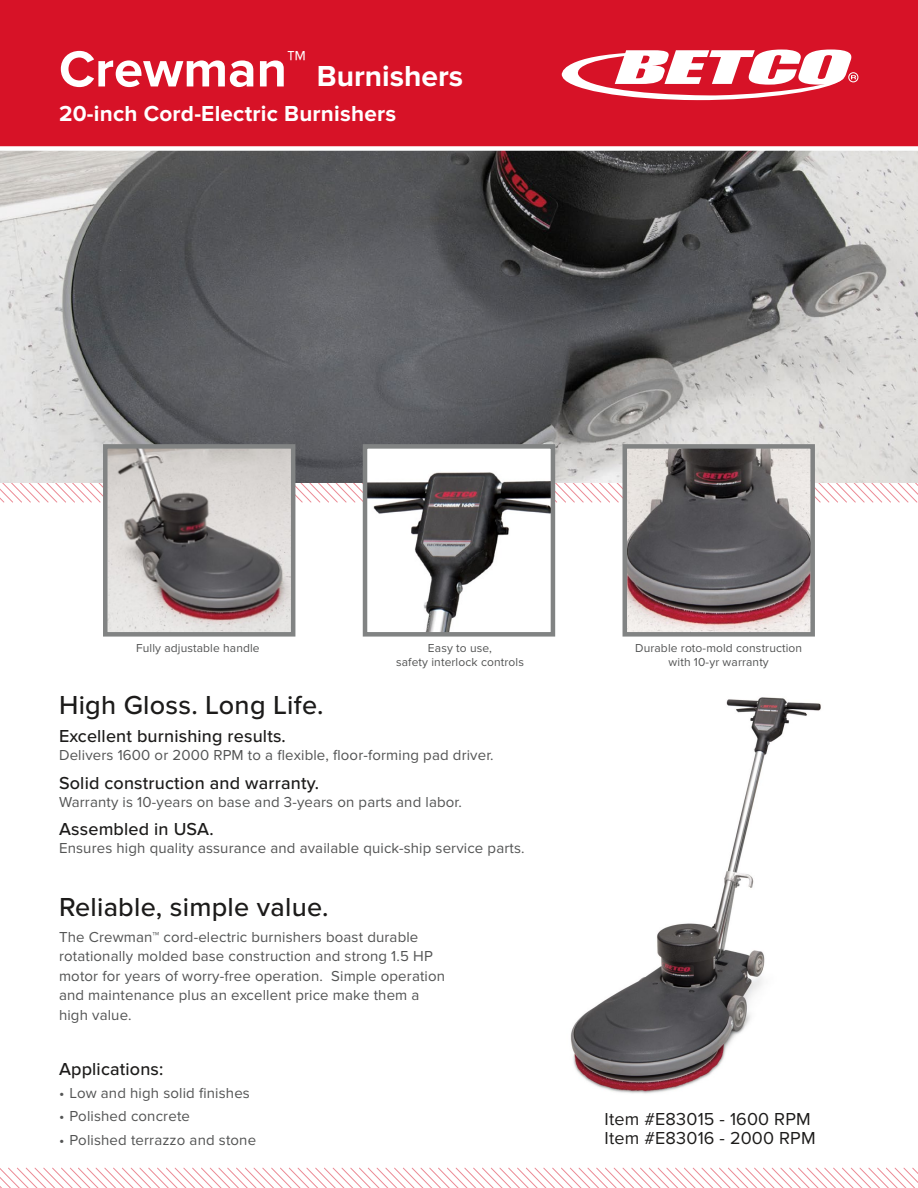
<style>
.page{position:relative;width:918px;height:1188px;background:#fff}
.page>*{position:absolute;margin:0;border:0;box-sizing:border-box;transform-origin:0 0}
.t1{font:700 30px "Proxima Nova";color:#fff}
.t2{font:500 27px "Proxima Nova";letter-spacing:.01em;color:#1c1b1a}
.t3{font:700 22.5px "Proxima Nova";letter-spacing:.01em;color:#fff}
.t4{font:500 18px "Proxima Nova";letter-spacing:.01em;color:#1c1b1a}
.t5{font:18px/19.5px "Proxima Nova";letter-spacing:.01em;color:#1c1b1a}
.t6{font:15px/19.5px "Proxima Nova";letter-spacing:.01em;color:#535454}
.t7{font:12px/13.5px "Proxima Nova";letter-spacing:.01em;color:#535454;text-align:center}
.s1{font-size:52.5px}
</style>
<div class="page">
<img style="left:570px;top:697px;width:251px;height:397px">
<svg style="left:0;top:482px;width:918px;height:21px"></svg>
<img style="left:0;top:151px;width:918px;height:331px">
<div style="left:0;top:0;width:918px;height:149px;background:#d71227"></div>
<svg style="left:0;top:1167px;width:918px;height:21px"></svg>
<div style="left:848px;top:72px;width:10px;height:10px;border:1px solid #fff;border-radius:50%"></div>
<svg style="left:561px;top:49px;width:295px;height:51px"></svg>
<img style="left:108px;top:449px;width:182px;height:183px">
<div style="left:103px;top:444px;width:192px;height:193px;border:4px solid #818383"></div>
<img style="left:368px;top:449px;width:182px;height:183px">
<div style="left:363px;top:444px;width:192px;height:193px;border:4px solid #818383"></div>
<img style="left:628px;top:449px;width:182px;height:183px">
<div style="left:623px;top:444px;width:192px;height:193px;border:4px solid #818383"></div>
<div style="left:0;top:146px;width:918px;height:5px;background:#fff"></div>
<h1 class="t1" style="left:59px;top:59px;width:406px"><span class="s1">Crewman</span><sup>™</sup> Burnishers</h1>
<h3 class="t3" style="left:59px;top:101px;width:339px">20-inch Cord-Electric Burnishers</h3>
<p class="t7" style="left:136px;top:641px;width:125px">Fully adjustable handle</p>
<p class="t7" style="left:396px;top:641px;width:129px">Easy to use,<br>safety interlock controls</p>
<p class="t7" style="left:635px;top:641px;width:169px">Durable roto-mold construction with 10-yr warranty</p>
<h2 class="t2" style="left:59px;top:689px;width:266px">High Gloss. Long Life.</h2>
<p class="t4" style="left:59px;top:726px;width:228px">Excellent burnishing results.</p>
<p class="t6" style="left:59px;top:746px;width:436px">Delivers 1600 or 2000 RPM to a flexible, floor-forming pad driver.</p>
<p class="t4" style="left:59px;top:772px;width:262px">Solid construction and warranty.</p>
<p class="t6" style="left:59px;top:792px;width:404px">Warranty is 10-years on base and 3-years on parts and labor.</p>
<p class="t4" style="left:59px;top:819px;width:156px">Assembled in USA.</p>
<p class="t6" style="left:59px;top:838px;width:467px">Ensures high quality assurance and available quick-ship service parts.</p>
<h2 class="t2" style="left:59px;top:891px;width:271px">Reliable, simple value.</h2>
<p class="t6" style="left:59px;top:927px;width:388px">The Crewman™ cord-electric burnishers boast durable rotationally molded base construction and strong 1.5 HP motor for years of worry-free operation. Simple operation and maintenance plus an excellent price make them a high value.</p>
<p class="t4" style="left:59px;top:1058px;width:106px">Applications:</p>
<p class="t6" style="left:59px;top:1084px;width:192px">• Low and high solid finishes</p>
<p class="t6" style="left:59px;top:1107px;width:132px">• Polished concrete</p>
<p class="t6" style="left:59px;top:1130px;width:199px">• Polished terrazzo and stone</p>
<p class="t5" style="left:605px;top:1110px;width:213px">Item #E83015 - 1600 RPM<br>Item #E83016 - 2000 RPM</p>
</div>
